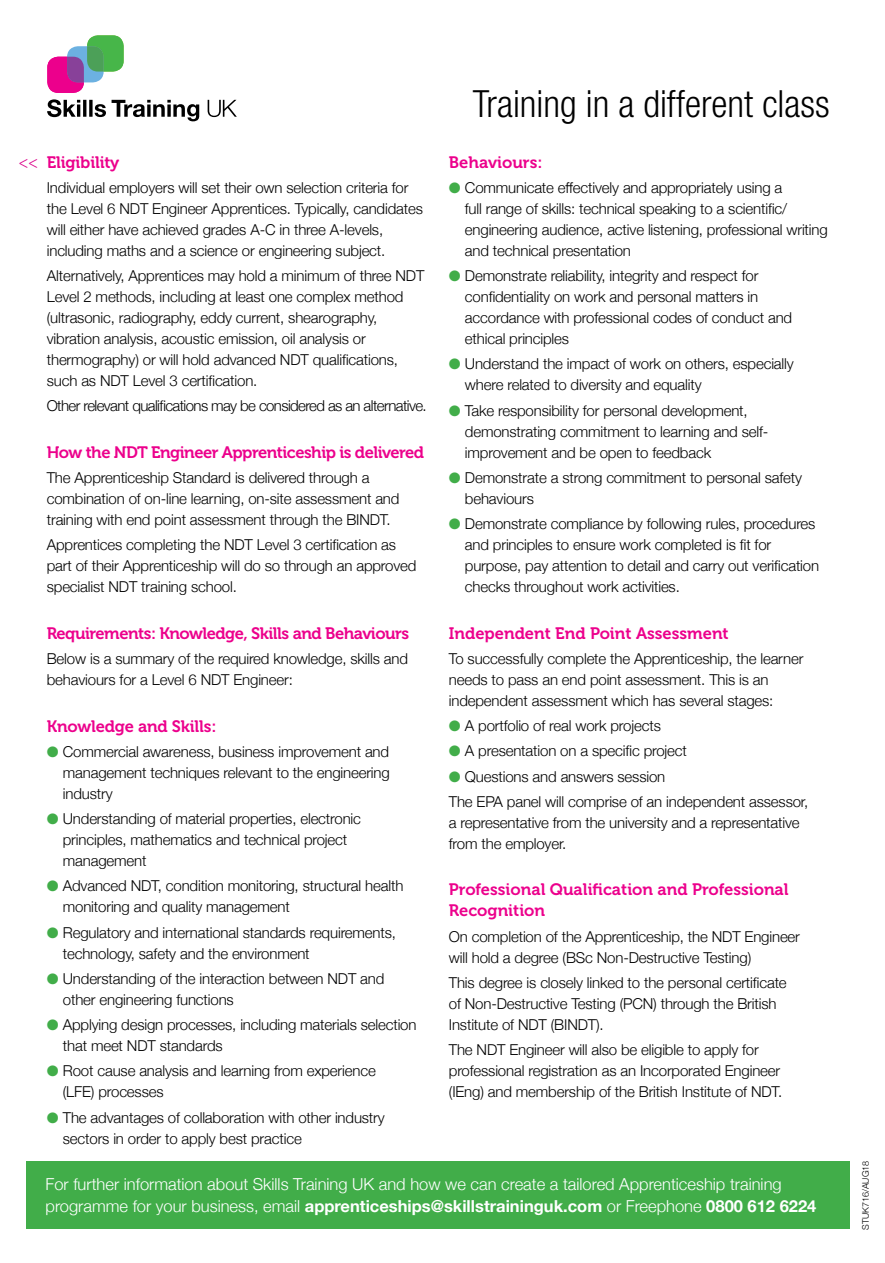
<style>
.page{position:relative;width:885px;height:1263px;background:#fff}
.page>*{position:absolute;margin:0;border:0;box-sizing:border-box;transform-origin:0 0}
.t1{font:300 condensed 37.5px "Helvetica Neue";color:#000}
.t2{font:300 16.5px/22.5px "Helvetica Neue";color:#fff}
.t3{font:16.5px/21px "Museo 700";letter-spacing:-.01em;color:#ec008c}
.t4{font:16.5px "Museo 700";letter-spacing:-.03em;color:#ec008c}
.t5{font:300 15px/21px "Helvetica Neue";letter-spacing:-.01em;color:#000}
.t6{font:300 15px "Helvetica Neue";letter-spacing:-.04em;color:#000}
.t7{font:300 9px "Helvetica Neue";color:#000}
.s1{color:#41ad49}
.s2{font-weight:700}
</style>
<div class="page">
<div style="left:27px;top:1162px;width:822px;height:67px;background:#41ad49"></div>
<svg style="left:47px;top:35px;width:77px;height:58px"></svg>
<svg style="left:47px;top:99px;width:190px;height:22px"></svg>
<p class="t3" style="left:47px;top:152px;width:74px">Eligibility</p>
<p class="t5" style="left:47px;top:176px;width:377px">Individual employers will set their own selection criteria for the Level 6 NDT Engineer Apprentices. Typically, candidates will either have achieved grades A-C in three A-levels, including maths and a science or engineering subject.</p>
<p class="t5" style="left:47px;top:264px;width:379px">Alternatively, Apprentices may hold a minimum of three NDT Level 2 methods, including at least one complex method (ultrasonic, radiography, eddy current, shearography, vibration analysis, acoustic emission, oil analysis or thermography) or will hold advanced NDT qualifications, such as NDT Level 3 certification.</p>
<p class="t6" style="left:47px;top:394px;width:381px">Other relevant qualifications may be considered as an alternative.</p>
<p class="t4" style="left:47px;top:443px;width:379px">How the NDT Engineer Apprenticeship is delivered</p>
<p class="t5" style="left:47px;top:466px;width:354px">The Apprenticeship Standard is delivered through a combination of on-line learning, on-site assessment and training with end point assessment through the BINDT.</p>
<p class="t5" style="left:47px;top:533px;width:371px">Apprentices completing the NDT Level 3 certification as part of their Apprenticeship will do so through an approved specialist NDT training school.</p>
<p class="t4" style="left:47px;top:624px;width:364px">Requirements: Knowledge, Skills and Behaviours</p>
<p class="t5" style="left:47px;top:647px;width:363px">Below is a summary of the required knowledge, skills and behaviours for a Level 6 NDT Engineer:</p>
<p class="t3" style="left:47px;top:716px;width:171px">Knowledge and Skills:</p>
<p class="t5" style="left:63px;top:740px;width:328px;text-align:justify;text-indent:-16px"><span class="s1">●</span> Commercial awareness, business improvement and management techniques relevant to the engineering industry</p>
<p class="t5" style="left:63px;top:807px;width:300px;text-indent:-16px"><span class="s1">●</span> Understanding of material properties, electronic principles, mathematics and technical project management</p>
<p class="t5" style="left:63px;top:874px;width:342px;text-indent:-16px"><span class="s1">●</span> Advanced NDT, condition monitoring, structural health monitoring and quality management</p>
<p class="t5" style="left:63px;top:921px;width:334px;text-indent:-16px"><span class="s1">●</span> Regulatory and international standards requirements, technology, safety and the environment</p>
<p class="t5" style="left:63px;top:967px;width:323px;text-indent:-16px"><span class="s1">●</span> Understanding of the interaction between NDT and other engineering functions</p>
<p class="t5" style="left:63px;top:1013px;width:355px;text-indent:-16px"><span class="s1">●</span> Applying design processes, including materials selection that meet NDT standards</p>
<p class="t5" style="left:63px;top:1059px;width:314px;text-indent:-16px"><span class="s1">●</span> Root cause analysis and learning from experience (LFE) processes</p>
<p class="t5" style="left:63px;top:1106px;width:323px;text-indent:-16px"><span class="s1">●</span> The advantages of collaboration with other industry sectors in order to apply best practice</p>
<h1 class="t1" style="left:472px;top:82px;width:358px">Training in a different class</h1>
<p class="t3" style="left:449px;top:152px;width:95px">Behaviours:</p>
<p class="t5" style="left:465px;top:176px;width:364px;text-indent:-16px"><span class="s1">●</span> Communicate effectively and appropriately using a<br>full range of skills: technical speaking to a scientific/ engineering audience, active listening, professional writing and technical presentation</p>
<p class="t5" style="left:465px;top:264px;width:329px;text-indent:-16px"><span class="s1">●</span> Demonstrate reliability, integrity and respect for confidentiality on work and personal matters in accordance with professional codes of conduct and ethical principles</p>
<p class="t5" style="left:465px;top:352px;width:330px;text-indent:-16px"><span class="s1">●</span> Understand the impact of work on others, especially where related to diversity and equality</p>
<p class="t5" style="left:465px;top:399px;width:305px;text-indent:-16px"><span class="s1">●</span> Take responsibility for personal development, demonstrating commitment to learning and self&shy;improvement and be open to feedback</p>
<p class="t5" style="left:465px;top:466px;width:338px;text-indent:-16px"><span class="s1">●</span> Demonstrate a strong commitment to personal safety behaviours</p>
<p class="t5" style="left:465px;top:512px;width:356px;text-indent:-16px"><span class="s1">●</span> Demonstrate compliance by following rules, procedures and principles to ensure work completed is fit for purpose, pay attention to detail and carry out verification checks throughout work activities.</p>
<p class="t3" style="left:449px;top:623px;width:281px">Independent End Point Assessment</p>
<p class="t5" style="left:449px;top:647px;width:356px">To successfully complete the Apprenticeship, the learner needs to pass an end point assessment. This is an independent assessment which has several stages:</p>
<p class="t5" style="left:449px;top:714px;width:213px"><span class="s1">●</span> A portfolio of real work projects</p>
<p class="t5" style="left:449px;top:739px;width:239px"><span class="s1">●</span> A presentation on a specific project</p>
<p class="t5" style="left:449px;top:763px;width:361px;line-height:25.2px"><span class="s1">●</span> Questions and answers session<br>The EPA panel will comprise of an independent assessor,</p>
<p class="t5" style="left:449px;top:811px;width:352px">a representative from the university and a representative from the employer.</p>
<p class="t3" style="left:449px;top:879px;width:341px">Professional Qualification and Professional<br>Recognition</p>
<p class="t5" style="left:449px;top:925px;width:352px">On completion of the Apprenticeship, the NDT Engineer will hold a degree (BSc Non-Destructive Testing)</p>
<p class="t5" style="left:449px;top:971px;width:339px">This degree is closely linked to the personal certificate of Non-Destructive Testing (PCN) through the British<br>Institute of NDT (BINDT).</p>
<p class="t5" style="left:449px;top:1038px;width:335px">The NDT Engineer will also be eligible to apply for professional registration as an Incorporated Engineer (IEng) and membership of the British Institute of NDT.</p>
<p class="t2" style="left:45px;top:1171px;width:772px">For further information about Skills Training UK and how we can create a tailored Apprenticeship training programme for your business, email <span class="s2">apprenticeships@skillstraininguk.com</span> or Freephone <span class="s2">0800 612 6224</span></p>
<p class="t7" style="left:858px;top:1230px;width:71px;rotate:-90deg">STUK716/AUG18</p>
</div>
